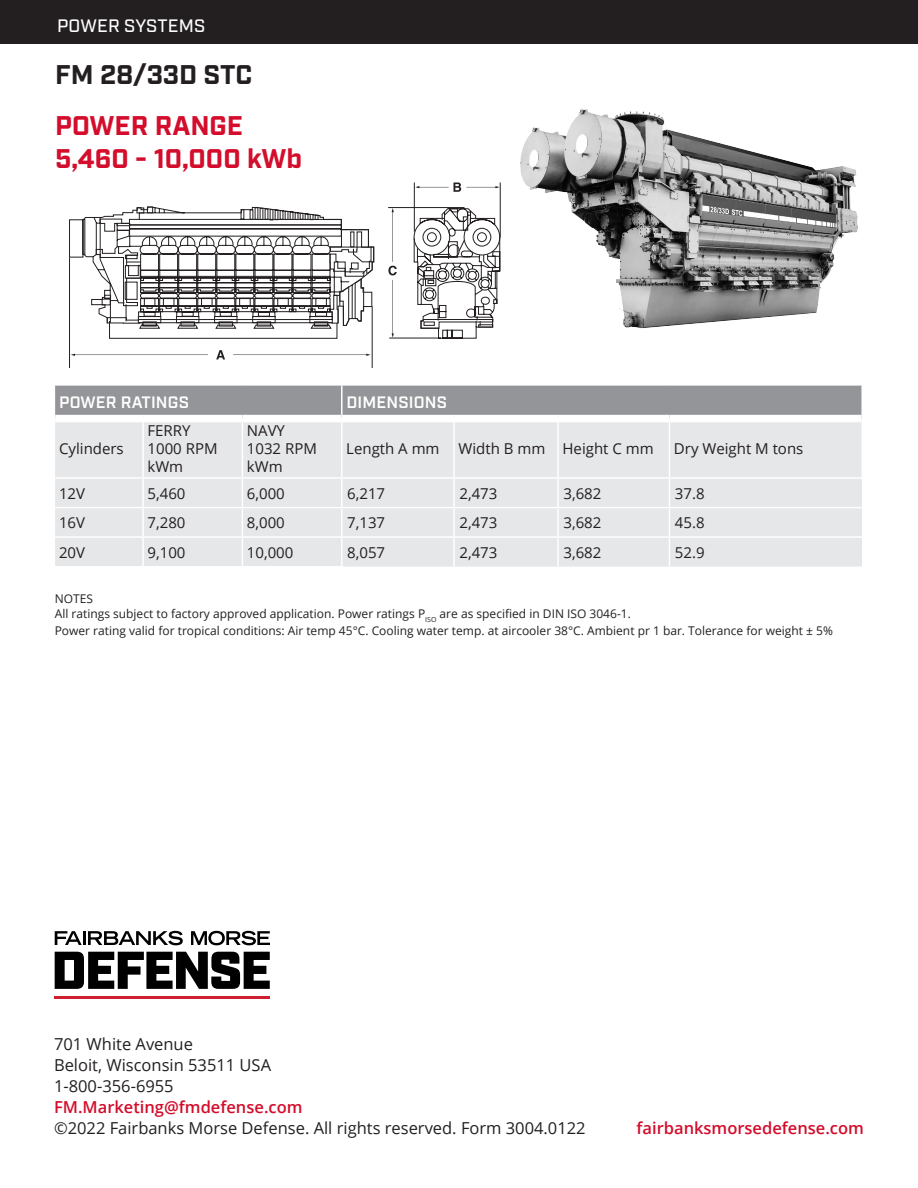
<style>
.page{position:relative;width:918px;height:1188px;background:#fff}
.page>*{position:absolute;margin:0;border:0;box-sizing:border-box;transform-origin:0 0}
.t1{font:700 27px "Industry";color:#d30d2b}
.t2{font:700 27px "Industry";color:#231f20}
.t3{font:500 18px "Industry";letter-spacing:.01em;color:#fff}
.t4{font:16.5px "Open Sans";color:#231f20}
.t5{font:600 16.5px "Open Sans";color:#d30d2b}
.t6{font:600 16.5px "Industry";letter-spacing:.01em;color:#fff}
.t7{font:15px/18px "Open Sans";color:#231f20}
.t8{font:12px "Open Sans";color:#231f20}
</style>
<div class="page">
<svg style="left:55px;top:952px;width:215px;height:37px"></svg>
<svg style="left:55px;top:931px;width:128px;height:14px"></svg>
<svg style="left:191px;top:931px;width:79px;height:14px"></svg>
<hr style="left:55px;top:996px;width:215px;height:3px;background:#cf202f">
<svg style="left:69px;top:329px;width:408px;height:38px"></svg>
<hr style="left:414px;top:183px;width:1px;height:49px;background:#231f20">
<hr style="left:500px;top:183px;width:1px;height:55px;background:#231f20">
<svg style="left:216px;top:350px;width:9px;height:9px"></svg>
<svg style="left:69px;top:207px;width:431px;height:122px"></svg>
<svg style="left:388px;top:208px;width:9px;height:130px"></svg>
<svg style="left:71px;top:354px;width:137px;height:2px"></svg>
<svg style="left:233px;top:354px;width:138px;height:2px"></svg>
<svg style="left:415px;top:183px;width:85px;height:9px"></svg>
<img style="left:520px;top:109px;width:338px;height:219px">
<div style="left:0;top:0;width:918px;height:43px;background:#231f20"></div>
<div style="left:55px;top:386px;width:806px;height:29px;background:#939598"></div>
<div style="left:55px;top:422px;width:807px;height:145px;background:#e6e7e9"></div>
<hr style="left:54px;top:566px;width:89px;height:1px;background:#fff">
<hr style="left:143px;top:566px;width:99px;height:1px;background:#fff">
<hr style="left:242px;top:566px;width:101px;height:1px;background:#fff">
<hr style="left:142px;top:422px;width:2px;height:55px;background:#fff">
<hr style="left:242px;top:422px;width:1px;height:55px;background:#fff">
<hr style="left:55px;top:477px;width:88px;height:2px;background:#fff">
<hr style="left:143px;top:477px;width:99px;height:2px;background:#fff">
<hr style="left:142px;top:479px;width:2px;height:28px;background:#fff">
<hr style="left:242px;top:477px;width:100px;height:2px;background:#fff">
<hr style="left:55px;top:507px;width:88px;height:1px;background:#fff">
<hr style="left:143px;top:507px;width:99px;height:1px;background:#fff">
<hr style="left:142px;top:508px;width:2px;height:28px;background:#fff">
<hr style="left:242px;top:507px;width:100px;height:1px;background:#fff">
<hr style="left:55px;top:536px;width:88px;height:2px;background:#fff">
<hr style="left:143px;top:536px;width:99px;height:2px;background:#fff">
<hr style="left:142px;top:538px;width:2px;height:28px;background:#fff">
<hr style="left:242px;top:536px;width:100px;height:2px;background:#fff">
<svg style="left:242px;top:479px;width:1px;height:87px"></svg>
<hr style="left:341px;top:386px;width:2px;height:29px;background:#fff">
<hr style="left:861px;top:419px;width:2px;height:58px;background:#fff">
<hr style="left:341px;top:422px;width:2px;height:55px;background:#fff">
<hr style="left:453px;top:422px;width:2px;height:55px;background:#fff">
<hr style="left:557px;top:422px;width:2px;height:55px;background:#fff">
<hr style="left:669px;top:422px;width:1px;height:55px;background:#fff">
<hr style="left:342px;top:477px;width:112px;height:2px;background:#fff">
<hr style="left:341px;top:479px;width:2px;height:28px;background:#fff">
<hr style="left:454px;top:477px;width:104px;height:2px;background:#fff">
<hr style="left:453px;top:479px;width:2px;height:28px;background:#fff">
<hr style="left:558px;top:477px;width:111px;height:2px;background:#fff">
<hr style="left:557px;top:479px;width:2px;height:28px;background:#fff">
<hr style="left:669px;top:477px;width:194px;height:2px;background:#fff">
<hr style="left:342px;top:507px;width:112px;height:1px;background:#fff">
<hr style="left:341px;top:508px;width:2px;height:28px;background:#fff">
<hr style="left:454px;top:507px;width:104px;height:1px;background:#fff">
<hr style="left:453px;top:508px;width:2px;height:28px;background:#fff">
<hr style="left:558px;top:507px;width:111px;height:1px;background:#fff">
<hr style="left:557px;top:508px;width:2px;height:28px;background:#fff">
<hr style="left:669px;top:507px;width:193px;height:1px;background:#fff">
<hr style="left:342px;top:536px;width:112px;height:2px;background:#fff">
<hr style="left:341px;top:538px;width:2px;height:28px;background:#fff">
<hr style="left:454px;top:536px;width:104px;height:2px;background:#fff">
<hr style="left:453px;top:538px;width:2px;height:29px;background:#fff">
<hr style="left:558px;top:536px;width:111px;height:2px;background:#fff">
<hr style="left:557px;top:538px;width:2px;height:29px;background:#fff">
<hr style="left:669px;top:536px;width:193px;height:2px;background:#fff">
<svg style="left:669px;top:479px;width:1px;height:88px"></svg>
<p class="t3" style="left:57px;top:15px;width:150px">POWER SYSTEMS</p>
<p class="t2" style="left:55px;top:58px;width:199px">FM 28/33D STC</p>
<p class="t1" style="left:55px;top:110px;width:189px">POWER RANGE</p>
<p class="t1" style="left:55px;top:143px;width:249px">5,460 - 10,000 kWb</p>
<p class="t6" style="left:59px;top:392px;width:131px">POWER RATINGS</p>
<p class="t6" style="left:346px;top:392px;width:102px">DIMENSIONS</p>
<p class="t7" style="left:59px;top:439px;width:66px">Cylinders</p>
<p class="t7" style="left:148px;top:421px;width:72px">FERRY<br>1000 RPM kWm</p>
<p class="t7" style="left:247px;top:421px;width:72px">NAVY<br>1032 RPM kWm</p>
<p class="t7" style="left:346px;top:439px;width:95px">Length A mm</p>
<p class="t7" style="left:459px;top:439px;width:88px">Width B mm</p>
<p class="t7" style="left:563px;top:439px;width:93px">Height C mm</p>
<p class="t7" style="left:674px;top:439px;width:131px">Dry Weight M tons</p>
<p class="t7" style="left:59px;top:484px;width:28px">12V</p>
<p class="t7" style="left:148px;top:484px;width:39px">5,460</p>
<p class="t7" style="left:247px;top:484px;width:39px">6,000</p>
<p class="t7" style="left:347px;top:484px;width:39px">6,217</p>
<p class="t7" style="left:459px;top:484px;width:39px">2,473</p>
<p class="t7" style="left:563px;top:484px;width:39px">3,682</p>
<p class="t7" style="left:675px;top:484px;width:31px">37.8</p>
<p class="t7" style="left:59px;top:513px;width:28px">16V</p>
<p class="t7" style="left:148px;top:513px;width:39px">7,280</p>
<p class="t7" style="left:247px;top:513px;width:39px">8,000</p>
<p class="t7" style="left:347px;top:513px;width:39px">7,137</p>
<p class="t7" style="left:459px;top:513px;width:39px">2,473</p>
<p class="t7" style="left:563px;top:513px;width:39px">3,682</p>
<p class="t7" style="left:675px;top:513px;width:31px">45.8</p>
<p class="t7" style="left:59px;top:543px;width:28px">20V</p>
<p class="t7" style="left:148px;top:543px;width:39px">9,100</p>
<p class="t7" style="left:247px;top:543px;width:48px">10,000</p>
<p class="t7" style="left:347px;top:543px;width:39px">8,057</p>
<p class="t7" style="left:459px;top:543px;width:39px">2,473</p>
<p class="t7" style="left:563px;top:543px;width:39px">3,682</p>
<p class="t7" style="left:675px;top:543px;width:31px">52.9</p>
<p class="t8" style="left:55px;top:591px;width:40px">NOTES</p>
<p class="t8" style="left:55px;top:606px;width:578px">All ratings subject to factory approved application. Power ratings P<sub>ISO</sub> are as specified in DIN ISO 3046-1.</p>
<p class="t8" style="left:55px;top:622px;width:780px">Power rating valid for tropical conditions: Air temp 45°C. Cooling water temp. at aircooler 38°C. Ambient pr 1 bar. Tolerance for weight ± 5%</p>
<p class="t4" style="left:54px;top:1033px;width:141px">701 White Avenue</p>
<p class="t4" style="left:54px;top:1054px;width:219px">Beloit, Wisconsin 53511 USA</p>
<p class="t4" style="left:54px;top:1075px;width:121px">1-800-356-6955</p>
<p class="t5" style="left:54px;top:1096px;width:250px">FM.Marketing@fmdefense.com</p>
<p class="t4" style="left:54px;top:1117px;width:533px">©2022 Fairbanks Morse Defense. All rights reserved. Form 3004.0122</p>
<p class="t5" style="left:637px;top:1117px;width:229px">fairbanksmorsedefense.com</p>
</div>
